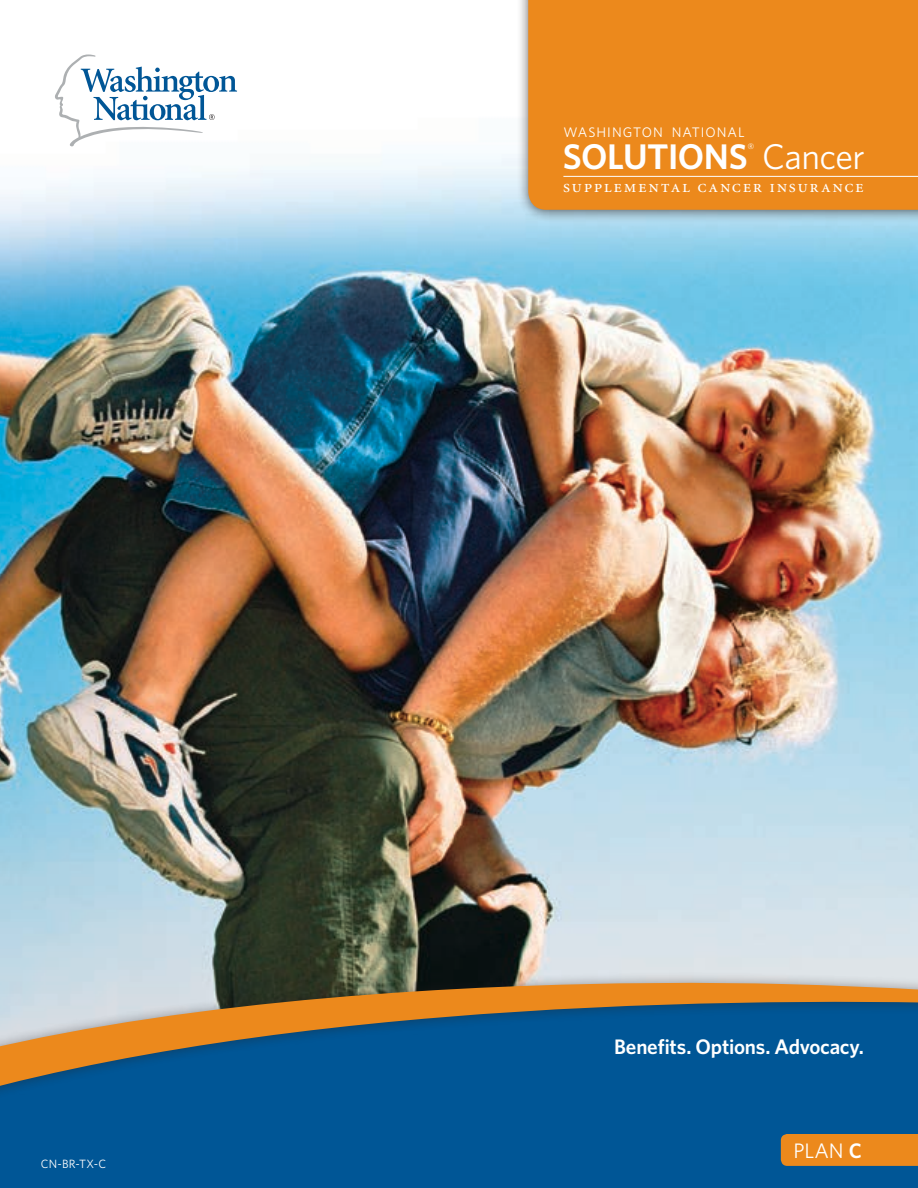
<style>
.page{position:relative;width:918px;height:1188px;background:#fff}
.page>*{position:absolute;margin:0;border:0;box-sizing:border-box;transform-origin:0 0}
.t1{font:600 35.7px "Whitney";letter-spacing:-.015em;color:#fff}
.t2{font:600 21px "Whitney";letter-spacing:-.01em;color:#fff}
.t3{font:21px "Whitney";color:#fff}
.t4{font:18px "Minion Regular SC";letter-spacing:.09em;color:#fff}
.t5{font:13.8px "Whitney";letter-spacing:.07em;color:#fff}
.t6{font:12.3px "Whitney";color:#fff}
.t7{font:12px "Whitney";color:#fff}
.s1{font-weight:400}
.s2{font-weight:600}
</style>
<div class="page">
<img style="left:0;top:146px;width:918px;height:824px">
<div style="left:516px;top:0;width:402px;height:222px;background:#231f20;opacity:.75"></div>
<div style="left:528px;top:0;width:390px;height:210px;background:#ec891c"></div>
<div style="left:0;top:1140px;width:918px;height:48px;background:#005696"></div>
<div style="left:781px;top:1140px;width:137px;height:26px;background:#ec891c"></div>
<div style="left:0;top:970px;width:918px;height:170px;background:#231f20;opacity:.45"></div>
<svg style="left:0;top:976px;width:918px;height:164px;background:#3d6982"></svg>
<svg style="left:55px;top:54px;width:182px;height:92px"></svg>
<hr style="left:563px;top:176px;width:355px;height:1px;background:#fff">
<p class="t7" style="left:41px;top:1156px;width:67px">CN-BR-TX-C</p>
<p class="t5" style="left:563px;top:124px;width:183px">WASHINGTON NATIONAL</p>
<h1 class="t1" style="left:563px;top:134px;width:303px">SOLUTIONS <span class="s1">Cancer</span></h1>
<p class="t6" style="left:747px;top:140px;width:8px">®</p>
<p class="t4" style="left:563px;top:177px;width:302px">supplemental cancer insurance</p>
<p class="t2" style="left:614px;top:1034px;width:251px">Benefits. Options. Advocacy.</p>
<p class="t3" style="left:793px;top:1137px;width:70px">PLAN <span class="s2">C</span></p>
</div>
